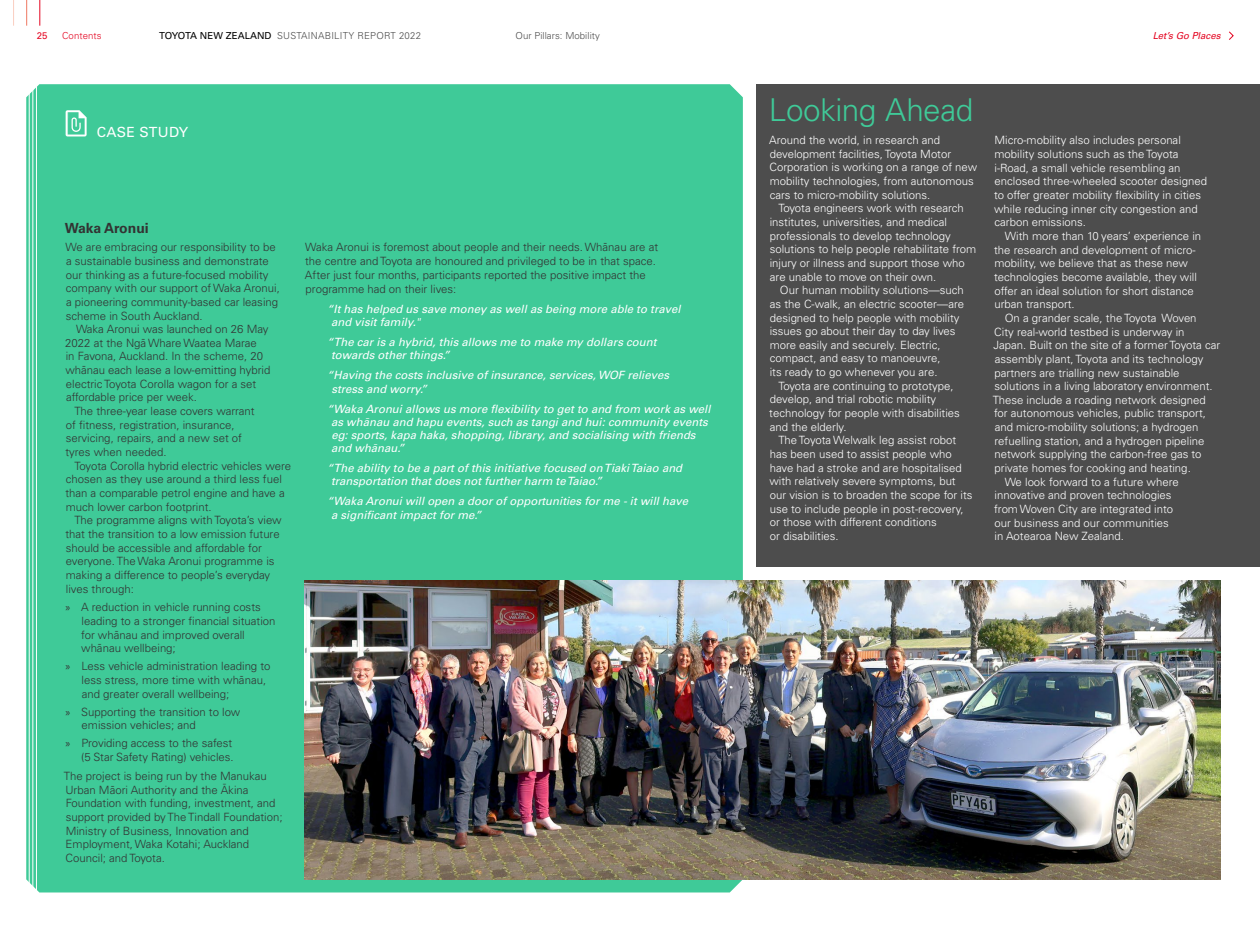
<style>
.page{position:relative;width:1260px;height:945px;background:#fff}
.page>*{position:absolute;margin:0;border:0;box-sizing:border-box;transform-origin:0 0}
.t1{font:300 31.5px "Univers LT Pro 45";letter-spacing:-.015em;color:#3fca98}
.t2{font:700 14px "Univers LT Pro 65";color:#333}
.t3{font:14px "Univers LT Pro 55 Roman";letter-spacing:.025em;color:#fff}
.t4{font:300 11.38px/13.7px "Univers LT Pro 45";color:#fff}
.t5{font:300 11.38px/13.7px "Univers LT Pro 45";color:#333}
.t6{font:italic 11.38px/13.1px "Univers LT Pro 55";color:#fff}
.t7{font:300 9.62px "Univers LT Pro 45";letter-spacing:.015em;color:#4d4d4d}
.t8{font:italic 9.62px "Univers LT Pro 55";color:#e40521}
.t9{font:300 9.62px "Univers LT Pro 45";letter-spacing:.01em;color:#e40521}
.t10{font:9.62px "Univers LT Pro 55 Roman";color:#e40521}
.s1{font-family:"Univers LT Pro 55 Roman";font-weight:400;color:#000}
.s2{font-family:"Myriad Pro";font-weight:400}
</style>
<div class="page">
<div style="left:26px;top:84px;width:717px;height:808px;background:#3fca98"></div>
<hr style="left:29px;top:84px;width:1px;height:807px;background:#fff">
<hr style="left:32px;top:84px;width:1px;height:807px;background:#fff">
<hr style="left:36px;top:84px;width:1px;height:807px;background:#fff">
<div style="left:756px;top:85px;width:504px;height:482px;background:#4d4d4d"></div>
<img style="left:304px;top:580px;width:917px;height:299px">
<svg style="left:66px;top:110px;width:21px;height:26px"></svg>
<svg style="left:26px;top:0;width:1px;height:26px"></svg>
<svg style="left:39px;top:0;width:1px;height:26px"></svg>
<svg style="left:13px;top:0;width:1px;height:26px"></svg>
<svg style="left:1229px;top:31px;width:5px;height:9px"></svg>
<p class="t10" style="left:37px;top:29px;width:12px">25</p>
<p class="t9" style="left:62px;top:30px;width:41px">Contents</p>
<p class="t7" style="left:159px;top:30px;width:263px"><span class="s1">TOYOTA NEW ZEALAND</span> SUSTAINABILITY REPORT 2022</p>
<p class="t7" style="left:516px;top:30px;width:86px">Our Pillars: Mobility</p>
<p class="t8" style="left:1153px;top:29px;width:69px">Let’s Go Places</p>
<p class="t3" style="left:97px;top:122px;width:93px">CASE STUDY</p>
<p class="t2" style="left:65px;top:218px;width:85px">Waka Aronui</p>
<p class="t5" style="left:66px;top:240px;width:216px">We are embracing our responsibility to be a sustainable business and demonstrate our thinking as a future-focused mobility company with our support of Waka Aronui, a pioneering community-based car leasing scheme in South Auckland.</p>
<p class="t5" style="left:65px;top:322px;width:207px;text-indent:11px">Waka Aronui was launched on 26 May 2022 at the Ngā Whare Waatea Marae<br>in Favona, Auckland. In the scheme, 20 whānau each lease a low-emitting hybrid electric Toyota Corolla wagon for a set affordable price per week.</p>
<p class="t5" style="left:65px;top:404px;width:191px;text-indent:9px">The three-year lease covers warrant of fitness, registration, insurance, servicing, repairs, and a new set of tyres when needed.</p>
<p class="t5" style="left:65px;top:459px;width:227px;text-indent:9px">Toyota Corolla hybrid electric vehicles were chosen as they use around a third less fuel than a comparable petrol engine and have a much lower carbon footprint.</p>
<p class="t5" style="left:65px;top:513px;width:218px;text-indent:9px">The programme aligns with Toyota’s view that the transition to a low emission future should be accessible and affordable for everyone. The Waka Aronui programme is making a difference to people’s everyday lives through:</p>
<p class="t5" style="left:81px;top:600px;width:196px;text-indent:-16px"><span class="s2">»</span> A reduction in vehicle running costs leading to a stronger financial situation for whānau and improved overall whānau wellbeing;</p>
<p class="t5" style="left:82px;top:659px;width:190px;text-indent:-16px"><span class="s2">»</span> Less vehicle administration leading to less stress, more time with whānau, and greater overall wellbeing;</p>
<p class="t5" style="left:82px;top:705px;width:160px;text-indent:-16px"><span class="s2">»</span> Supporting the transition to low emission vehicles; and</p>
<p class="t5" style="left:66px;top:736px;width:170px;text-align:right"><span class="s2">»</span> Providing access to the safest (5 Star Safety Rating) vehicles.</p>
<p class="t5" style="left:64px;top:769px;width:220px">The project is being run by the Manukau Urban Māori Authority and the Ākina Foundation with funding, investment, and support provided by The Tindall Foundation; Ministry of Business, Innovation and Employment, Waka Kotahi; Auckland Council; and Toyota.</p>
<p class="t5" style="left:305px;top:240px;width:355px;line-height:13.9px">Waka Aronui is foremost about people and their needs. Whānau are at the centre and Toyota are honoured and privileged to be in that space.<br>After just four months, participants reported the positive impact the programme had on their lives:</p>
<p class="t6" style="left:331px;top:302px;width:351px;text-indent:-4px">“It has helped us save money as well as being more able to travel and visit family."</p>
<p class="t6" style="left:331px;top:335px;width:327px;text-indent:-4px">“The car is a hybrid, this allows me to make my dollars count towards other things.”</p>
<p class="t6" style="left:331px;top:368px;width:339px;text-indent:-4px">“Having the costs inclusive of insurance, services, WOF relieves stress and worry.”</p>
<p class="t6" style="left:331px;top:402px;width:381px;text-indent:-4px">“Waka Aronui allows us more flexibility to get to and from work as well as whānau and hapu events, such as tangi and hui: community events eg: sports, kapa haka, shopping, library, and socialising with friends and whānau.”</p>
<p class="t6" style="left:331px;top:461px;width:353px;text-indent:-4px">“The ability to be a part of this initiative focused on Tiaki Taiao and transportation that does not further harm te Taiao.”</p>
<p class="t6" style="left:331px;top:494px;width:358px;text-indent:-4px">“Waka Aronui will open a door of opportunities for me - it will have a significant impact for me.”</p>
<h1 class="t1" style="left:769px;top:89px;width:206px">Looking Ahead</h1>
<p class="t4" style="left:769px;top:133px;width:210px">Around the world, in research and development facilities, Toyota Motor Corporation is working on a range of new mobility technologies, from autonomous cars to micro-mobility solutions.</p>
<p class="t4" style="left:770px;top:201px;width:208px;text-indent:9px">Toyota engineers work with research institutes, universities, and medical professionals to develop technology solutions to help people rehabilitate from injury or illness and support those who are unable to move on their own.</p>
<p class="t4" style="left:770px;top:283px;width:196px;text-indent:10px">Our human mobility solutions—such as the C-walk, an electric scooter—are designed to help people with mobility issues go about their day to day lives more easily and securely. Electric, compact, and easy to manoeuvre,<br>its ready to go whenever you are.</p>
<p class="t4" style="left:769px;top:379px;width:192px;text-indent:9px">Toyota are continuing to prototype, develop, and trial robotic mobility technology for people with disabilities and the elderly.</p>
<p class="t4" style="left:769px;top:433px;width:205px;text-indent:9px">The Toyota Welwalk leg assist robot has been used to assist people who have had a stroke and are hospitalised with relatively severe symptoms, but our vision is to broaden the scope for its use to include people in post-recovery, or those with different conditions<br>or disabilities.</p>
<p class="t4" style="left:994px;top:133px;width:214px">Micro-mobility also includes personal mobility solutions such as the Toyota i-Road, a small vehicle resembling an enclosed three-wheeled scooter designed to offer greater mobility flexibility in cities while reducing inner city congestion and carbon emissions.</p>
<p class="t4" style="left:994px;top:229px;width:209px;text-indent:11px">With more than 10 years’ experience in the research and development of micro&shy;mobility, we believe that as these new technologies become available, they will offer an ideal solution for short distance urban transport.</p>
<p class="t4" style="left:1005px;top:311px;width:193px">On a grander scale, the Toyota Woven</p>
<p class="t4" style="left:994px;top:324px;width:192px">City real-world testbed is underway in</p>
<p class="t4" style="left:994px;top:338px;width:228px">Japan. Built on the site of a former Toyota car</p>
<p class="t4" style="left:995px;top:352px;width:210px">assembly plant, Toyota and its technology</p>
<p class="t4" style="left:995px;top:365px;width:186px">partners are trialling new sustainable</p>
<p class="t4" style="left:994px;top:379px;width:220px">solutions in a living laboratory environment.</p>
<p class="t4" style="left:993px;top:393px;width:215px">These include a roading network designed</p>
<p class="t4" style="left:994px;top:406px;width:213px">for autonomous vehicles, public transport,</p>
<p class="t4" style="left:995px;top:420px;width:205px">and micro-mobility solutions; a hydrogen</p>
<p class="t4" style="left:995px;top:434px;width:212px">refuelling station, and a hydrogen pipeline</p>
<p class="t4" style="left:995px;top:447px;width:209px">network supplying the carbon-free gas to</p>
<p class="t4" style="left:995px;top:461px;width:198px">private homes for cooking and heating.</p>
<p class="t4" style="left:1005px;top:475px;width:176px">We look forward to a future where</p>
<p class="t4" style="left:995px;top:488px;width:179px">innovative and proven technologies</p>
<p class="t4" style="left:994px;top:502px;width:181px">from Woven City are integrated into</p>
<p class="t4" style="left:995px;top:516px;width:176px">our business and our communities</p>
<p class="t4" style="left:995px;top:529px;width:131px">in Aotearoa New Zealand.</p>
</div>
